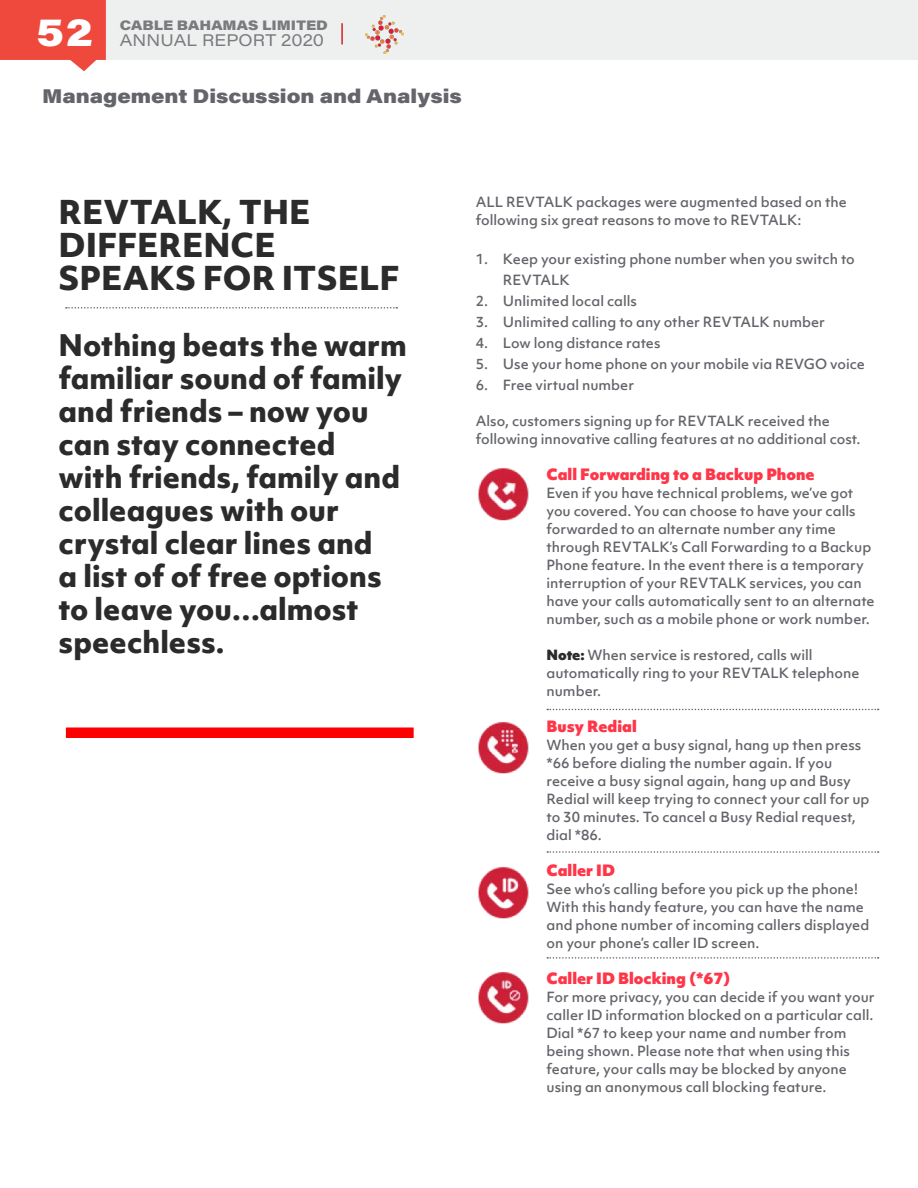
<style>
.page{position:relative;width:918px;height:1188px;background:#fff}
.page>*{position:absolute;margin:0;border:0;box-sizing:border-box;transform-origin:0 0}
.t1{font:900 37.5px "Acumin Pro Wide";color:#fff}
.t2{font:800 31.5px "Objektiv Mk 1 W03";color:#2b2b2b}
.t3{font:800 28.5px/33px "Objektiv Mk 1 W03";color:#2b2b2b}
.t4{font:900 19.5px "Acumin Pro Wide";color:#63656a}
.t5{font:16.5px "Acumin Pro Wide";letter-spacing:.005em;color:#7b7a7e}
.t6{font:900 15px "Objektiv Mk 1 W03";color:#ff3548}
.t7{font:500 13.5px/18px "Objektiv Mk 1 W03";color:#63656a}
.t8{font:900 13.5px "Acumin Pro Wide";color:#7b7a7e}
.s1{font-weight:900;color:#2b2b2b}
</style>
<div class="page">
<div style="left:81px;top:0;width:837px;height:60px;background:#eef0f0"></div>
<svg style="left:0;top:0;width:106px;height:71px;background:#f16156"></svg>
<hr style="left:341px;top:23px;width:2px;height:22px;background:#d1232a">
<img style="left:365px;top:15px;width:39px;height:39px">
<div style="left:66px;top:728px;width:348px;height:10px;background:#f00"></div>
<svg style="left:66px;top:307px;width:331px;height:2px"></svg>
<svg style="left:547px;top:709px;width:332px;height:1px"></svg>
<svg style="left:547px;top:851px;width:332px;height:2px"></svg>
<svg style="left:547px;top:957px;width:332px;height:2px"></svg>
<img style="left:478px;top:468px;width:51px;height:53px">
<img style="left:478px;top:722px;width:51px;height:52px">
<img style="left:478px;top:867px;width:51px;height:52px">
<img style="left:478px;top:972px;width:51px;height:52px">
<h1 class="t1" style="left:36px;top:5px;width:58px">52</h1>
<p class="t8" style="left:120px;top:15px;width:209px">CABLE BAHAMAS LIMITED</p>
<p class="t5" style="left:120px;top:28px;width:206px">ANNUAL REPORT 2020</p>
<p class="t4" style="left:42px;top:81px;width:421px">Management Discussion and Analysis</p>
<p class="t2" style="left:59px;top:189px;width:254px">REVTALK, THE</p>
<p class="t2" style="left:59px;top:222px;width:219px">DIFFERENCE</p>
<p class="t2" style="left:59px;top:255px;width:342px">SPEAKS FOR ITSELF</p>
<p class="t3" style="left:59px;top:327px;width:350px">Nothing beats the warm familiar sound of family and friends – now you can stay connected<br>with friends, family and colleagues with our crystal clear lines and<br>a list of of free options to leave you…almost speechless.</p>
<p class="t7" style="left:476px;top:193px;width:373px">ALL REVTALK packages were augmented based on the following six great reasons to move to REVTALK:</p>
<p class="t7" style="left:503px;top:248px;width:353px;line-height:21px;text-indent:-27px">1. Keep your existing phone number when you switch to<br>REVTALK</p>
<p class="t7" style="left:476px;top:292px;width:163px">2. Unlimited local calls</p>
<p class="t7" style="left:476px;top:313px;width:351px">3. Unlimited calling to any other REVTALK number</p>
<p class="t7" style="left:476px;top:334px;width:186px">4. Low long distance rates</p>
<p class="t7" style="left:476px;top:355px;width:391px">5. Use your home phone on your mobile via REVGO voice</p>
<p class="t7" style="left:476px;top:376px;width:160px">6. Free virtual number</p>
<p class="t7" style="left:476px;top:412px;width:386px">Also, customers signing up for REVTALK received the following innovative calling features at no additional cost.</p>
<p class="t6" style="left:546px;top:463px;width:270px">Call Forwarding to a Backup Phone</p>
<p class="t7" style="left:546px;top:484px;width:330px">Even if you have technical problems, we’ve got you covered. You can choose to have your calls forwarded to an alternate number any time through REVTALK’s Call Forwarding to a Backup Phone feature. In the event there is a temporary interruption of your REVTALK services, you can have your calls automatically sent to an alternate number, such as a mobile phone or work number.</p>
<p class="t7" style="left:546px;top:646px;width:314px"><span class="s1">Note:</span> When service is restored, calls will automatically ring to your REVTALK telephone number.</p>
<p class="t6" style="left:546px;top:715px;width:92px">Busy Redial</p>
<p class="t7" style="left:546px;top:736px;width:325px">When you get a busy signal, hang up then press *66 before dialing the number again. If you receive a busy signal again, hang up and Busy Redial will keep trying to connect your call for up to 30 minutes. To cancel a Busy Redial request, dial *86.</p>
<p class="t6" style="left:546px;top:859px;width:70px">Caller ID</p>
<p class="t7" style="left:546px;top:880px;width:324px">See who’s calling before you pick up the phone!<br>With this handy feature, you can have the name and phone number of incoming callers displayed on your phone’s caller ID screen.</p>
<p class="t6" style="left:546px;top:967px;width:185px">Caller ID Blocking (*67)</p>
<p class="t7" style="left:546px;top:988px;width:330px">For more privacy, you can decide if you want your caller ID information blocked on a particular call.<br>Dial *67 to keep your name and number from being shown. Please note that when using this feature, your calls may be blocked by anyone using an anonymous call blocking feature.</p>
</div>
